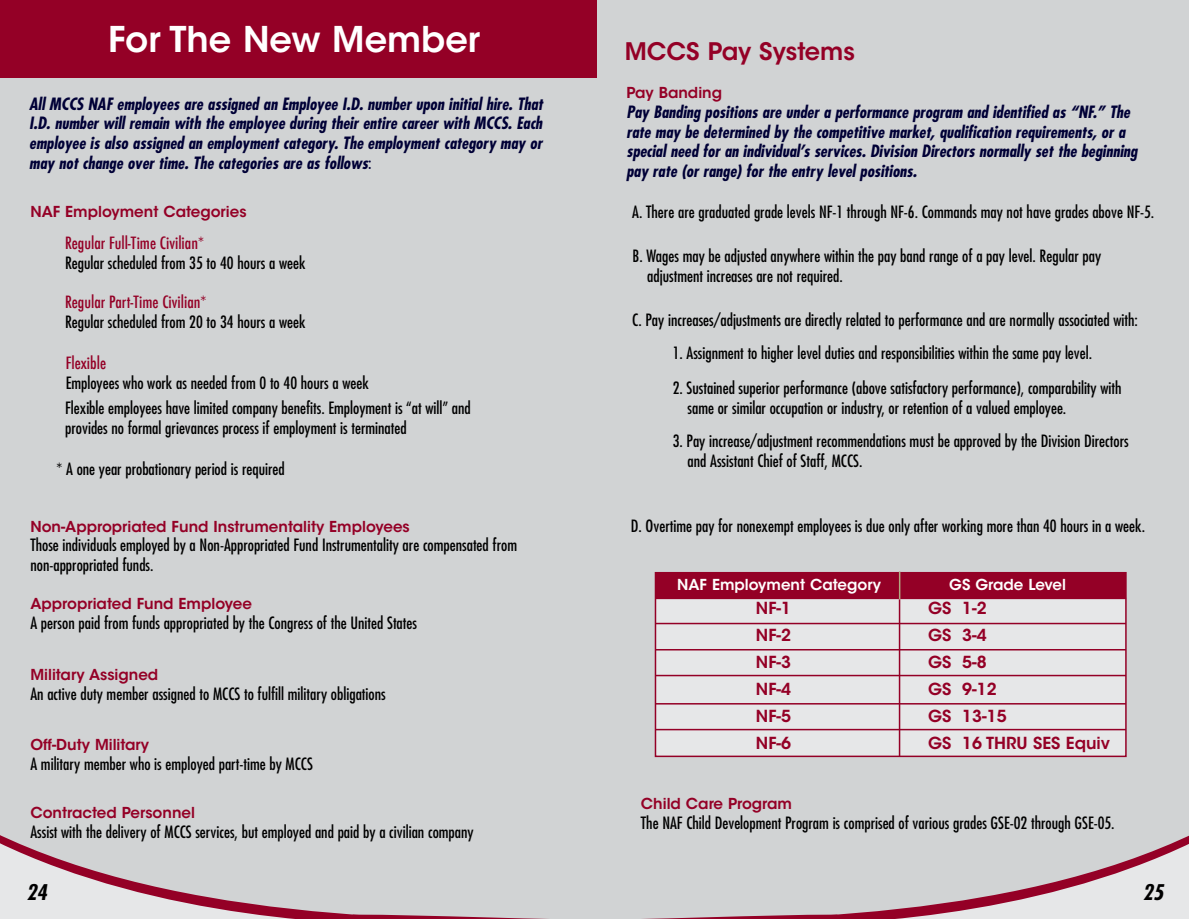
<style>
.page{position:relative;width:1189px;height:919px;background:#fff}
.page>*{position:absolute;margin:0;border:0;box-sizing:border-box;transform-origin:0 0}
.t1{font:600 35.25px "ITC Avant Garde Std";color:#fff}
.t2{font:600 24px "ITC Avant Garde Std";color:#940026}
.t3{font:italic 700 condensed 21px "Futura Std";color:#000}
.t4{font:condensed 16.5px/20px "Futura Std";color:#000}
.t5{font:italic 700 condensed 16.5px/20px "Futura Std";color:#000036;text-align:justify}
.t6{font:600 16.5px/27px "ITC Avant Garde Std";color:#940026}
.t7{font:500 condensed 16.5px "Futura";color:#940026}
.t8{font:600 15px "ITC Avant Garde Std";color:#940026}
.t9{font:600 15px "ITC Avant Garde Std";color:#fff}
.s1{font-family:"Futura";font-weight:500;font-style:normal}
.s2{font-family:"Futura Std";font-weight:400}
</style>
<div class="page">
<div style="left:596px;top:0;width:593px;height:918px;background:#d1d3d4"></div>
<div style="left:0;top:0;width:596px;height:918px;background:#d1d3d4"></div>
<svg style="left:0;top:835px;width:353px;height:83px"></svg>
<div style="left:0;top:0;width:596px;height:77px;background:#940026"></div>
<svg style="left:353px;top:572px;width:383px;height:346px"></svg>
<svg style="left:736px;top:571px;width:453px;height:347px"></svg>
<div style="left:655px;top:572px;width:471px;height:26px;background:#940026"></div>
<hr style="left:655px;top:622px;width:471px;height:2px;background:#940026">
<hr style="left:655px;top:648px;width:471px;height:2px;background:#940026">
<hr style="left:655px;top:674px;width:471px;height:2px;background:#940026">
<hr style="left:655px;top:702px;width:471px;height:2px;background:#940026">
<hr style="left:655px;top:728px;width:471px;height:2px;background:#940026">
<hr style="left:898px;top:599px;width:2px;height:157px;background:#940026">
<svg style="left:899px;top:571px;width:1px;height:28px"></svg>
<h1 class="t1" style="left:108px;top:17px;width:373px">For The New Member</h1>
<p class="t5" style="left:29px;top:94px;width:515px">All MCCS NAF employees are assigned an Employee I.D. number upon initial hire. That I.D. number will remain with the employee during their entire career with MCCS. Each employee is also assigned an employment category. The employment category may or may not change over time. The categories are as follows<span class="s1">:</span></p>
<p class="t8" style="left:30px;top:202px;width:218px">NAF Employment Categories</p>
<p class="t7" style="left:65px;top:232px;width:140px">Regular Full-Time Civilian<span class="s2">*</span></p>
<p class="t4" style="left:65px;top:253px;width:242px">Regular scheduled from 35 to 40 hours a week</p>
<p class="t7" style="left:65px;top:291px;width:143px">Regular Part-Time Civilian<span class="s2">*</span></p>
<p class="t4" style="left:65px;top:312px;width:242px">Regular scheduled from 20 to 34 hours a week</p>
<p class="t7" style="left:66px;top:352px;width:42px">Flexible</p>
<p class="t4" style="left:65px;top:370px;width:407px;line-height:24.9px">Employees who work as needed from 0 to 40 hours a week<br>Flexible employees have limited company benefits. Employment is “at will” and</p>
<p class="t4" style="left:65px;top:417px;width:343px">provides no formal grievances process if employment is terminated</p>
<p class="t4" style="left:56px;top:459px;width:230px">* A one year probationary period is required</p>
<p class="t8" style="left:30px;top:516px;width:381px">Non-Appropriated Fund Instrumentality Employees</p>
<p class="t4" style="left:30px;top:535px;width:488px">Those individuals employed by a Non-Appropriated Fund Instrumentality are compensated from non-appropriated funds.</p>
<p class="t8" style="left:30px;top:594px;width:223px">Appropriated Fund Employee</p>
<p class="t4" style="left:30px;top:612px;width:388px">A person paid from funds appropriated by the Congress of the United States</p>
<p class="t8" style="left:30px;top:664px;width:129px">Military Assigned</p>
<p class="t4" style="left:30px;top:683px;width:357px">An active duty member assigned to MCCS to fulfill military obligations</p>
<p class="t8" style="left:30px;top:734px;width:120px">Off-Duty Military</p>
<p class="t4" style="left:30px;top:753px;width:284px">A military member who is employed part-time by MCCS</p>
<p class="t8" style="left:30px;top:802px;width:166px">Contracted Personnel</p>
<p class="t4" style="left:30px;top:820px;width:445px">Assist with the delivery of MCCS services, but employed and paid by a civilian company</p>
<p class="t3" style="left:27px;top:878px;width:22px">24</p>
<h2 class="t2" style="left:625px;top:36px;width:232px">MCCS Pay Systems</h2>
<p class="t8" style="left:626px;top:83px;width:97px">Pay Banding</p>
<p class="t5" style="left:626px;top:102px;width:512px;text-align:left">Pay Banding positions are under a performance program and identified as “NF.” The rate may be determined by the competitive market, qualification requirements, or a special need for an individual’s services. Division Directors normally set the beginning pay rate (or range) for the entry level positions.</p>
<p class="t4" style="left:632px;top:202px;width:523px">A. There are graduated grade levels NF-1 through NF-6. Commands may not have grades above NF-5.</p>
<p class="t4" style="left:647px;top:246px;width:455px;text-indent:-15px">B. Wages may be adjusted anywhere within the pay band range of a pay level. Regular pay adjustment increases are not required.</p>
<p class="t4" style="left:632px;top:309px;width:507px">C. Pay increases/adjustments are directly related to performance and are normally associated with:</p>
<p class="t4" style="left:672px;top:343px;width:421px">1. Assignment to higher level duties and responsibilities within the same pay level.</p>
<p class="t4" style="left:687px;top:377px;width:435px;text-indent:-15px">2. Sustained superior performance (above satisfactory performance), comparability with same or similar occupation or industry, or retention of a valued employee.</p>
<p class="t4" style="left:687px;top:431px;width:442px;text-indent:-15px">3. Pay increase/adjustment recommendations must be approved by the Division Directors and Assistant Chief of Staff, MCCS.</p>
<p class="t4" style="left:631px;top:516px;width:516px">D. Overtime pay for nonexempt employees is due only after working more than 40 hours in a week.</p>
<p class="t9" style="left:677px;top:574px;width:205px">NAF Employment Category</p>
<p class="t9" style="left:949px;top:574px;width:118px">GS Grade Level</p>
<p class="t6" style="left:928px;top:594px;width:184px">GS 1-2<br>GS 3-4<br>GS 5-8<br>GS 9-12<br>GS 13-15<br>GS 16 THRU SES Equiv</p>
<p class="t6" style="left:756px;top:594px;width:37px;text-align:justify">NF-1<br>NF-2<br>NF-3<br>NF-4<br>NF-5<br>NF-6</p>
<p class="t8" style="left:641px;top:793px;width:153px">Child Care Program</p>
<p class="t4" style="left:641px;top:812px;width:475px">The NAF Child Development Program is comprised of various grades GSE-02 through GSE-05.</p>
<p class="t3" style="left:1142px;top:878px;width:22px">25</p>
</div>
